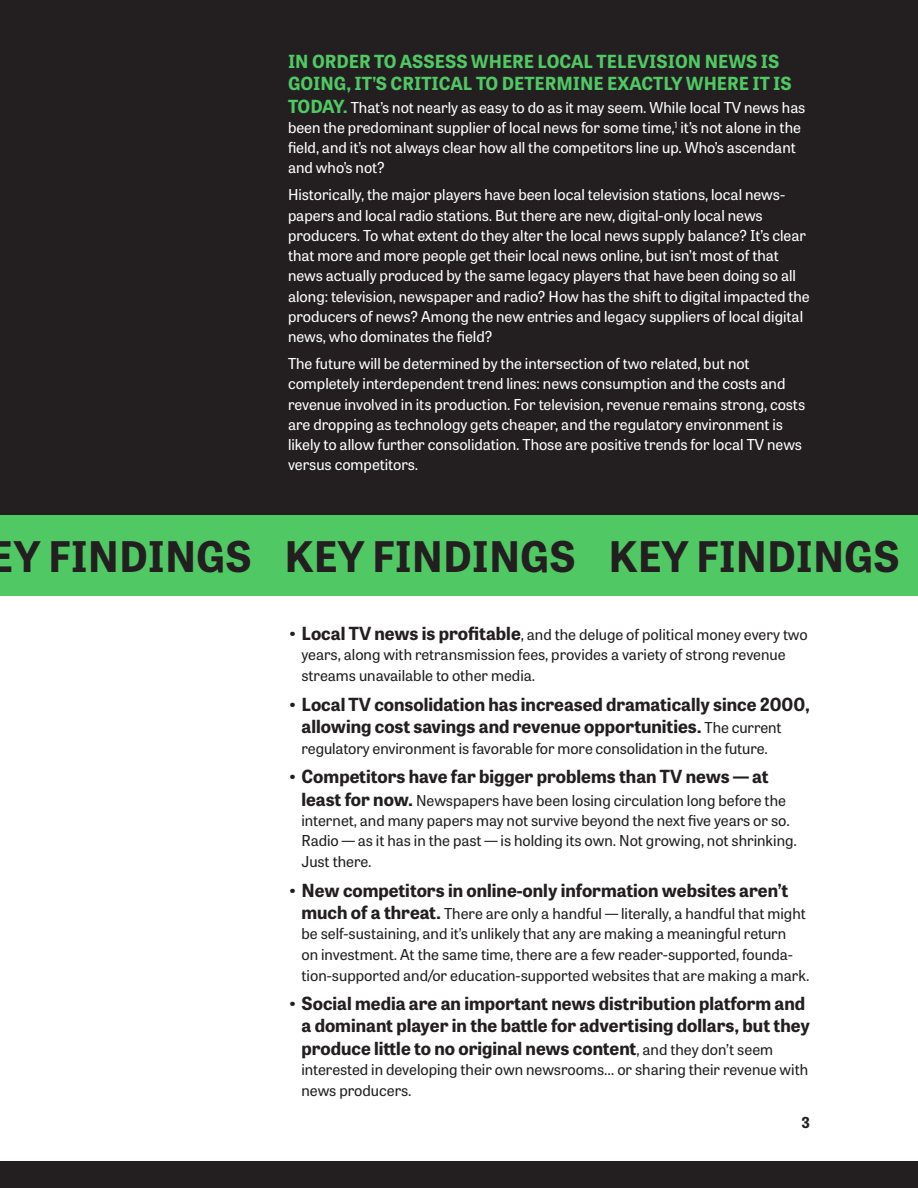
<style>
.page{position:relative;width:918px;height:1188px;background:#fff}
.page>*{position:absolute;margin:0;border:0;box-sizing:border-box;transform-origin:0 0}
.Heading_1{font:700 42px "Tablet Gothic";color:#231f20}
.t1{font:700 18px/22.5px "Tablet Gothic";color:#231f20}
.Body_Copy{font:700 18px/22.5px "Tablet Gothic";color:#50c864}
.Body_Copy-2{font:15px/20.2px "Tablet Gothic";color:#fff}
.t2{font:15px/20.5px "Tablet Gothic";color:#231f20}
.t3{font:700 15px "Tablet Gothic";color:#231f20}
.s1{font-weight:700;font-size:18px;color:#50c864}
.s2{font-weight:700;font-size:18px}
.s3{font-weight:400;font-size:15px}
</style>
<div class="page">
<div style="left:0;top:1161px;width:918px;height:27px;background:#231f20"></div>
<div style="left:0;top:0;width:918px;height:523px;background:#231f20"></div>
<div style="left:0;top:515px;width:918px;height:81px;background:#50c864"></div>
<p class="Body_Copy" style="left:288px;top:49px;width:505px">IN ORDER TO ASSESS WHERE LOCAL TELEVISION NEWS IS<br>GOING, IT’S CRITICAL TO DETERMINE EXACTLY WHERE IT IS</p>
<p class="Body_Copy-2" style="left:288px;top:96px;width:519px"><span class="s1">TODAY.</span> That’s not nearly as easy to do as it may seem. While local TV news has been the predominant supplier of local news for some time,<sup>1</sup> it’s not alone in the field, and it’s not always clear how all the competitors line up. Who’s ascendant and who’s not?</p>
<p class="Body_Copy-2" style="left:288px;top:184px;width:523px">Historically, the major players have been local television stations, local news&shy;papers and local radio stations. But there are new, digital-only local news producers. To what extent do they alter the local news supply balance? It’s clear that more and more people get their local news online, but isn’t most of that news actually produced by the same legacy players that have been doing so all along: television, newspaper and radio? How has the shift to digital impacted the producers of news? Among the new entries and legacy suppliers of local digital news, who dominates the field?</p>
<p class="Body_Copy-2" style="left:288px;top:353px;width:519px">The future will be determined by the intersection of two related, but not completely interdependent trend lines: news consumption and the costs and revenue involved in its production. For television, revenue remains strong, costs are dropping as technology gets cheaper, and the regulatory environment is likely to allow further consolidation. Those are positive trends for local TV news versus competitors.</p>
<p class="Heading_1" style="left:-10px;top:527px;width:911px">EY FINDINGS KEY FINDINGS KEY FINDINGS</p>
<p class="t2" style="left:302px;top:624px;width:508px;text-indent:-14px"><span class="s2">• Local TV news is profitable</span>, and the deluge of political money every two years, along with retransmission fees, provides a variety of strong revenue streams unavailable to other media.</p>
<p class="t1" style="left:302px;top:692px;width:510px;text-indent:-14px">• Local TV consolidation has increased dramatically since 2000, allowing cost savings and revenue opportunities. <span class="s3">The current</span></p>
<p class="t2" style="left:302px;top:738px;width:468px">regulatory environment is favorable for more consolidation in the future.</p>
<p class="t1" style="left:288px;top:765px;width:482px">• Competitors have far bigger problems than TV news — at</p>
<p class="t2" style="left:302px;top:789px;width:497px"><span class="s2">least for now.</span> Newspapers have been losing circulation long before the internet, and many papers may not survive beyond the next five years or so.<br>Radio — as it has in the past — is holding its own. Not growing, not shrinking.<br>Just there.</p>
<p class="t1" style="left:288px;top:878px;width:502px">• New competitors in online-only information websites aren’t</p>
<p class="t2" style="left:302px;top:903px;width:510px"><span class="s2">much of a threat.</span> There are only a handful — literally, a handful that might be self-sustaining, and it’s unlikely that any are making a meaningful return<br>on investment. At the same time, there are a few reader-supported, founda&shy;tion-supported and/or education-supported websites that are making a mark.</p>
<p class="t1" style="left:302px;top:991px;width:510px;text-indent:-14px">• Social media are an important news distribution platform and a dominant player in the battle for advertising dollars, but they produce little to no original news content<span class="s3">, and they don’t seem</span></p>
<p class="t2" style="left:302px;top:1058px;width:508px;line-height:21px">interested in developing their own newsrooms… or sharing their revenue with news producers.</p>
<p class="t3" style="left:801px;top:1111px;width:10px">3</p>
</div>
